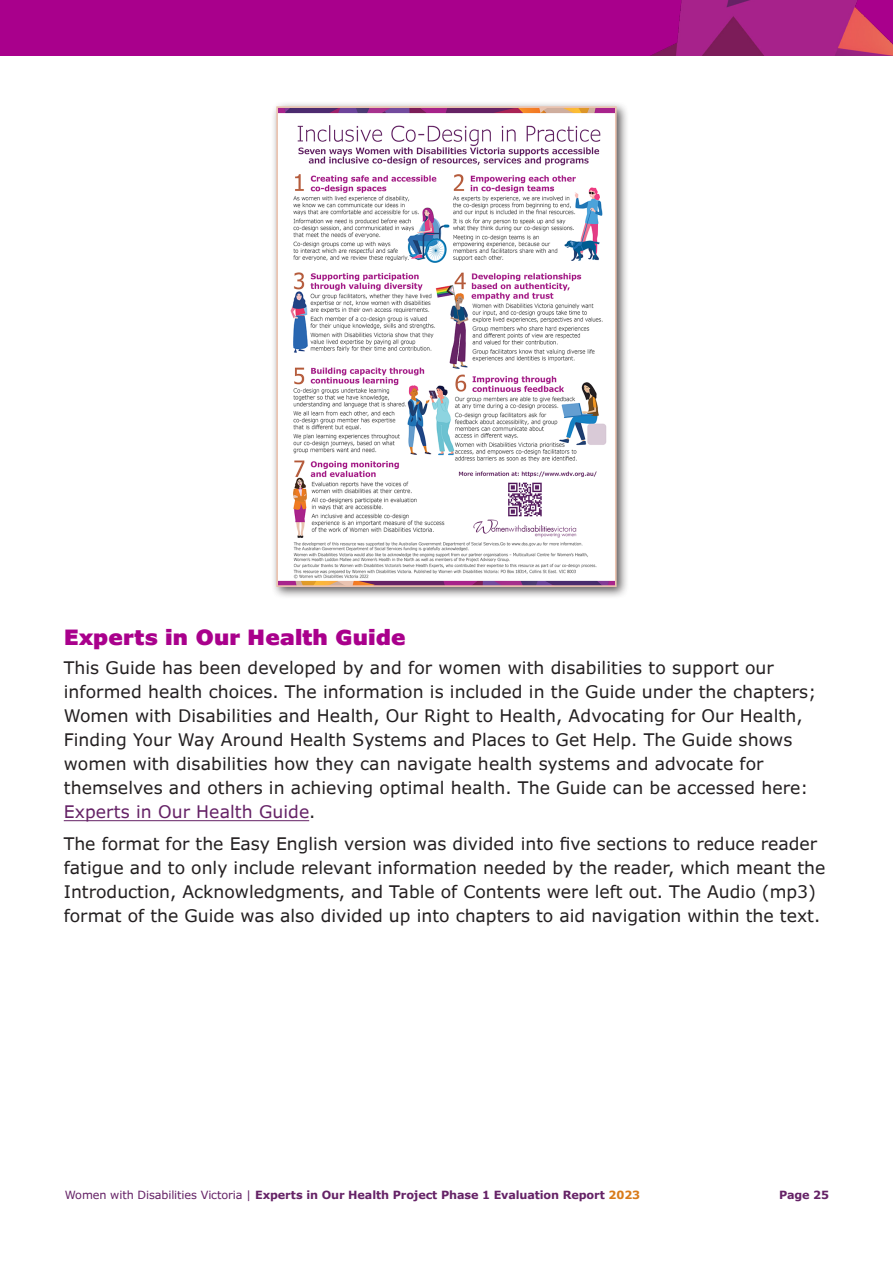
<style>
.page{position:relative;width:893px;height:1263px;background:#fff}
.page>*{position:absolute;margin:0;border:0;box-sizing:border-box;transform-origin:0 0}
.Heading_2-no_TOC{font:900 21px "Verdana Pro";letter-spacing:.005em;color:#a9008c}
.Body_copy{font:17.25px/24px "Verdana Pro";letter-spacing:.005em;color:#231f20}
.t1{font:700 11.25px "Verdana Pro";letter-spacing:-.01em;color:#652266}
.s1{color:#652266}
.s2{font-weight:400}
.s3{color:#d97b1a}
</style>
<div class="page">
<hr style="left:64px;top:820px;width:245px;height:1px;background:#652266">
<img style="left:638px;top:0;width:255px;height:55px">
<div style="left:0;top:0;width:638px;height:55px;background:#a9008c"></div>
<div style="left:270px;top:100px;width:359px;height:499px;background:#231f20;opacity:.75"></div>
<img style="left:279px;top:109px;width:335px;height:475px">
<div style="left:276px;top:106px;width:341px;height:481px;border:2px solid #ebc4b1"></div>
<p class="Heading_2-no_TOC" style="left:64px;top:624px;width:343px">Experts in Our Health Guide</p>
<p class="Body_copy" style="left:64px;top:656px;width:754px">This Guide has been developed by and for women with disabilities to support our informed health choices. The information is included in the Guide under the chapters; Women with Disabilities and Health, Our Right to Health, Advocating for Our Health, Finding Your Way Around Health Systems and Places to Get Help. The Guide shows women with disabilities how they can navigate health systems and advocate for themselves and others in achieving optimal health. The Guide can be accessed here:<br><span class="s1">Experts in Our Health Guide</span>.</p>
<p class="Body_copy" style="left:64px;top:832px;width:763px">The format for the Easy English version was divided into five sections to reduce reader fatigue and to only include relevant information needed by the reader, which meant the Introduction, Acknowledgments, and Table of Contents were left out. The Audio (mp3) format of the Guide was also divided up into chapters to aid navigation within the text.</p>
<p class="t1" style="left:65px;top:1188px;width:577px"><span class="s2">Women with Disabilities Victoria |</span> Experts in Our Health Project Phase 1 Evaluation Report <span class="s3">2023</span></p>
<p class="t1" style="left:779px;top:1188px;width:52px">Page 25</p>
</div>
